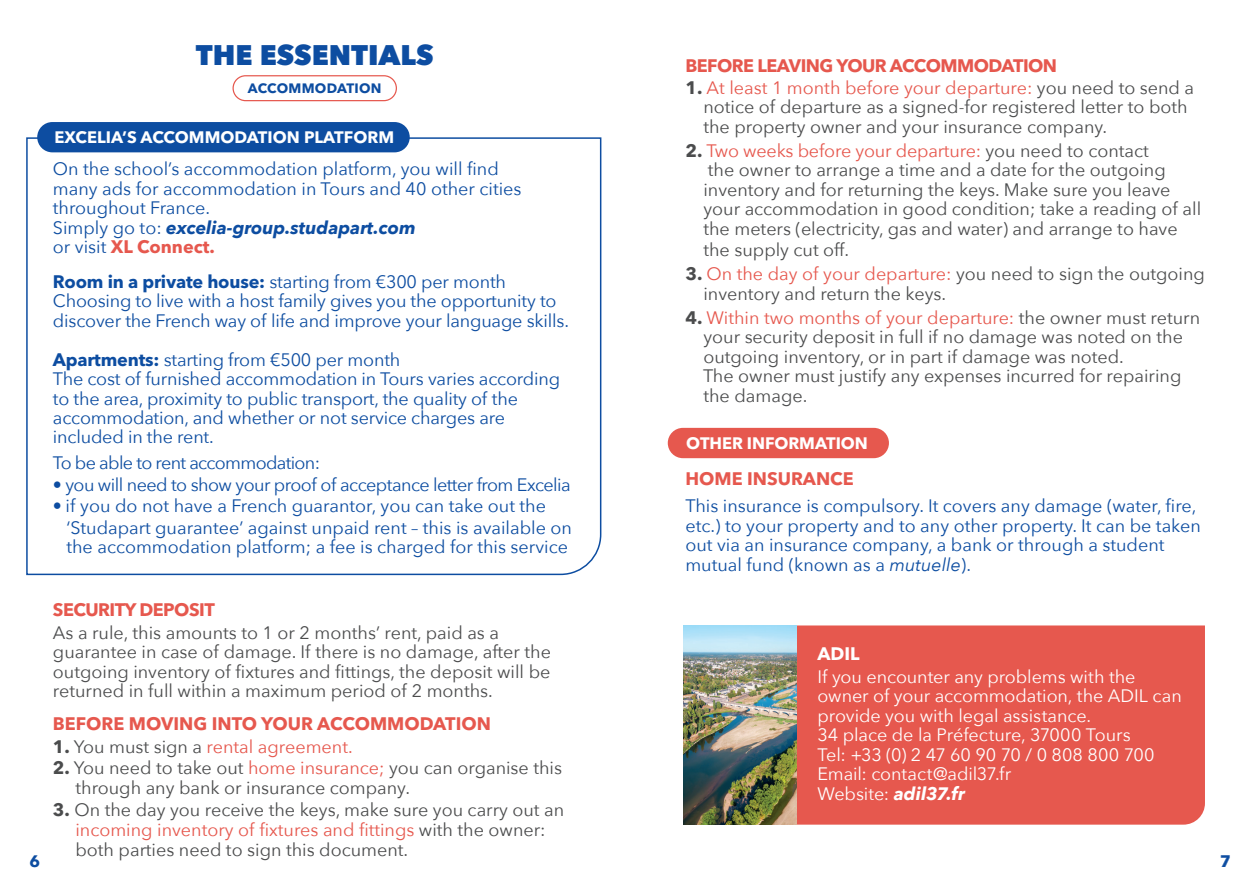
<style>
.page{position:relative;width:1259px;height:893px;background:#fff}
.page>*{position:absolute;margin:0;border:0;box-sizing:border-box;transform-origin:0 0}
.t1{font:800 28.35px "Avenir Next";color:#0d4da1}
.t2{font:18px/19.5px "Avenir Next";color:#4b4c4d}
.t3{font:18px/19.5px "Avenir Next";letter-spacing:-.01em;color:#0d4da1}
.t4{font:18px/19.5px "Avenir Next";letter-spacing:-.005em;color:#fff}
.t5{font:700 18px "Avenir Next LT Pro";color:#e6584e}
.t6{font:18px "Avenir Next";letter-spacing:-.03em;color:#0d4da1}
.t7{font:700 18px "Avenir Next LT Pro";letter-spacing:-.025em;color:#e6584e}
.t8{font:18px "Avenir Next";color:#e6584e}
.t9{font:18px "Avenir Next";letter-spacing:-.035em;color:#0d4da1}
.t10{font:700 18px "Avenir Next LT Pro";color:#fff}
.t11{font:700 16.5px "Avenir Next LT Pro";color:#fff}
.t12{font:700 16.5px "Avenir Next LT Pro";color:#0d4da1}
.t13{font:700 13.5px "Avenir Next LT Pro";letter-spacing:.02em;color:#0d4da1}
.s1{font-weight:700;font-style:italic}
.s2{font-family:"Avenir Next";font-weight:400;color:#0d4da1}
.s3{font-family:"Avenir Next LT Pro";font-weight:700}
.s4{font-family:"Avenir Next LT Pro";font-weight:700;color:#4b4c4d}
.s5{color:#4b4c4d}
.s6{color:#e6584e}
.s7{font-style:italic}
</style>
<div class="page">
<svg style="left:26px;top:137px;width:576px;height:439px"></svg>
<div style="left:796px;top:625px;width:409px;height:200px;background:#e6584e"></div>
<img style="left:683px;top:625px;width:113px;height:200px">
<div style="left:668px;top:428px;width:221px;height:30px;background:#e6584e;border-radius:15px"></div>
<div style="left:232px;top:75px;width:165px;height:26px;border:1px solid #e6584e;border-radius:12px"></div>
<div style="left:37px;top:122px;width:373px;height:30px;background:#0d4da1;border-radius:15px"></div>
<h1 class="t1" style="left:196px;top:37px;width:239px">THE ESSENTIALS</h1>
<p class="t13" style="left:248px;top:80px;width:135px">ACCOMMODATION</p>
<p class="t11" style="left:54px;top:127px;width:341px">EXCELIA’S ACCOMMODATION PLATFORM</p>
<p class="t3" style="left:53px;top:158px;width:470px">On the school’s accommodation platform, you will find many ads for accommodation in Tours and 40 other cities throughout France.<br>Simply go to: <span class="s1">excelia-group.studapart.com</span></p>
<p class="t5" style="left:53px;top:236px;width:163px"><span class="s2">or visit</span> XL Connect.</p>
<p class="t3" style="left:53px;top:271px;width:517px"><span class="s3">Room in a private house:</span> starting from €300 per month<br>Choosing to live with a host family gives you the opportunity to discover the French way of life and improve your language skills.</p>
<p class="t3" style="left:53px;top:349px;width:508px"><span class="s3">Apartments:</span> starting from €500 per month<br>The cost of furnished accommodation in Tours varies according to the area, proximity to public transport, the quality of the accommodation, and whether or not service charges are included in the rent.</p>
<p class="t9" style="left:53px;top:448px;width:269px">To be able to rent accommodation:</p>
<p class="t6" style="left:53px;top:469px;width:519px">• you will need to show your proof of acceptance letter from Excelia</p>
<p class="t3" style="left:66px;top:494px;width:507px;line-height:21.6px;text-indent:-14px">• if you do not have a French guarantor, you can take out the ‘Studapart guarantee’ against unpaid rent – this is available on</p>
<p class="t3" style="left:66px;top:536px;width:503px">the accommodation platform; a fee is charged for this service</p>
<p class="t12" style="left:29px;top:851px;width:12px">6</p>
<p class="t7" style="left:53px;top:599px;width:163px">SECURITY DEPOSIT</p>
<p class="t2" style="left:53px;top:622px;width:499px">As a rule, this amounts to 1 or 2 months’ rent, paid as a guarantee in case of damage. If there is no damage, after the outgoing inventory of fixtures and fittings, the deposit will be returned in full within a maximum period of 2 months.</p>
<p class="t5" style="left:53px;top:713px;width:439px">BEFORE MOVING INTO YOUR ACCOMMODATION</p>
<p class="t8" style="left:53px;top:731px;width:301px"><span class="s4">1.</span> <span class="s5">You must sign a</span> rental agreement.</p>
<p class="t2" style="left:75px;top:758px;width:488px;text-indent:-22px"><span class="s3">2.</span> You need to take out <span class="s6">home insurance;</span> you can organise this through any bank or insurance company.</p>
<p class="t2" style="left:75px;top:798px;width:490px;line-height:20.2px;text-indent:-22px"><span class="s3">3.</span> On the day you receive the keys, make sure you carry out an <span class="s6">incoming inventory of fixtures and fittings</span> with the owner: both parties need to sign this document.</p>
<p class="t7" style="left:685px;top:55px;width:373px">BEFORE LEAVING YOUR ACCOMMODATION</p>
<p class="t2" style="left:703px;top:77px;width:492px;text-indent:-18px"><span class="s3">1.</span> <span class="s6">At least 1 month before your departure:</span> you need to send a notice of departure as a signed-for registered letter to both the property owner and your insurance company.</p>
<p class="t2" style="left:703px;top:140px;width:499px;text-indent:-18px"><span class="s3">2.</span> <span class="s6">Two weeks before your departure:</span> you need to contact<br>the owner to arrange a time and a date for the outgoing inventory and for returning the keys. Make sure you leave your accommodation in good condition; take a reading of all the meters (electricity, gas and water) and arrange to have</p>
<p class="t2" style="left:703px;top:240px;width:147px">the supply cut off.</p>
<p class="t2" style="left:703px;top:264px;width:503px;text-indent:-18px"><span class="s3">3.</span> <span class="s6">On the day of your departure:</span> you need to sign the outgoing inventory and return the keys.</p>
<p class="t2" style="left:703px;top:307px;width:499px;text-indent:-18px"><span class="s3">4.</span> <span class="s6">Within two months of your departure:</span> the owner must return your security deposit in full if no damage was noted on the outgoing inventory, or in part if damage was noted.<br>The owner must justify any expenses incurred for repairing the damage.</p>
<p class="t11" style="left:686px;top:433px;width:183px">OTHER INFORMATION</p>
<p class="t5" style="left:685px;top:468px;width:170px">HOME INSURANCE</p>
<p class="t3" style="left:685px;top:495px;width:517px">This insurance is compulsory. It covers any damage (water, fire, etc.) to your property and to any other property. It can be taken out via an insurance company, a bank or through a student mutual fund (known as a <span class="s7">mutuelle</span>).</p>
<p class="t10" style="left:817px;top:643px;width:44px">ADIL</p>
<p class="t4" style="left:817px;top:666px;width:366px">If you encounter any problems with the owner of your accommodation, the ADIL can provide you with legal assistance.<br>34 place de la Préfecture, 37000 Tours<br>Tel: +33 (0) 2 47 60 90 70 / 0 808 800 700<br>Email: contact@adil37.fr<br>Website: <span class="s1">adil37.fr</span></p>
<p class="t12" style="left:1220px;top:851px;width:12px">7</p>
</div>
